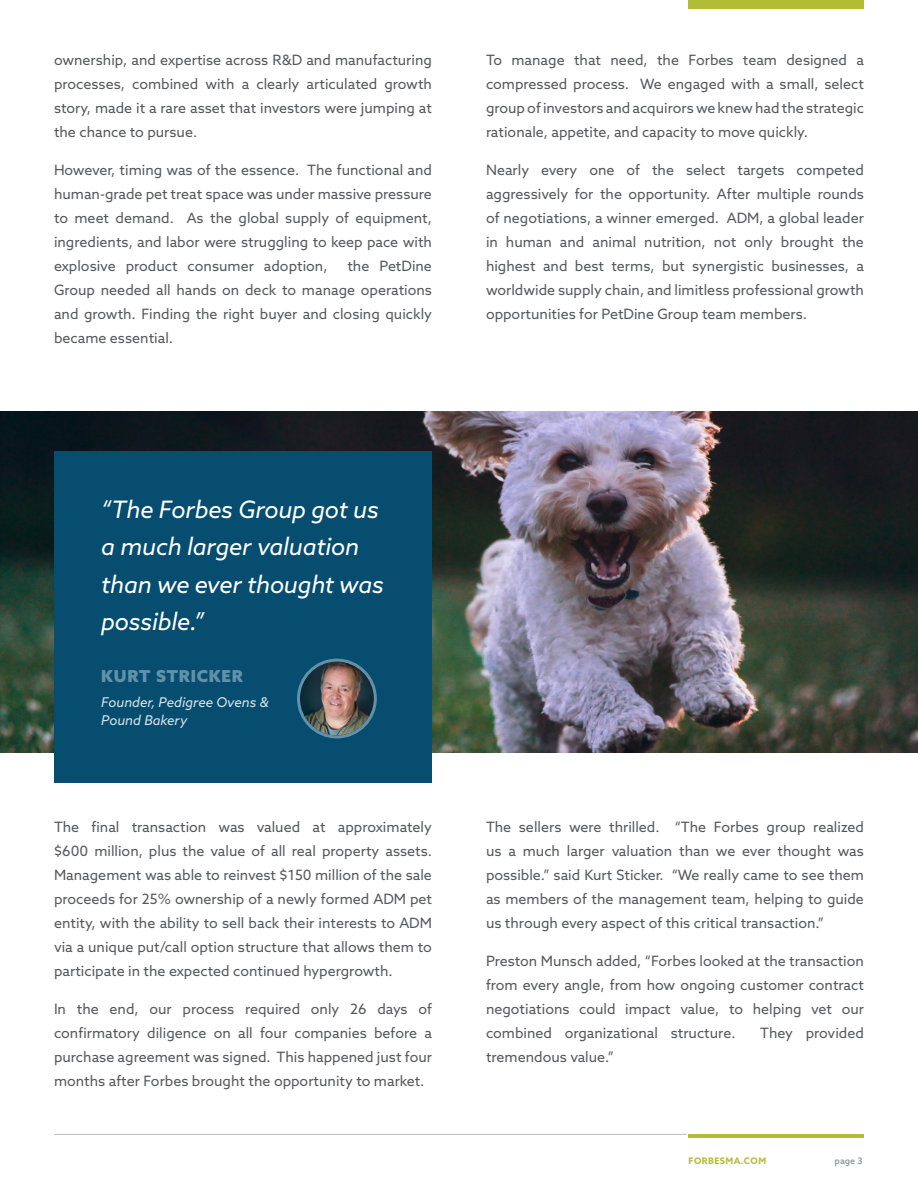
<style>
.page{position:relative;width:918px;height:1188px;background:#fff}
.page>*{position:absolute;margin:0;border:0;box-sizing:border-box;transform-origin:0 0}
.Testimonial_Box{font:italic 24px/37.5px "Azo Sans";letter-spacing:-.01em;color:#fff}
.Testimonial_Name{font:900 16.5px "Azo Sans";letter-spacing:.05em;color:#6192a9}
.t1{font:14.25px/24px "Azo Sans";color:#57585a;text-align:justify}
.Testimonial_Name-2{font:italic 13.5px/18px "Azo Sans";color:#dae3e9}
.t2{font:700 9px "Azo Sans";letter-spacing:.05em;color:#b3bc35}
.t3{font:500 9px "Azo Sans";color:#939598}
</style>
<div class="page">
<hr style="left:688px;top:1134px;width:176px;height:3px;background:#b3bc35">
<hr style="left:54px;top:1134px;width:633px;height:1px;background:#bcbdc0">
<div style="left:688px;top:0;width:176px;height:9px;background:#b3bc35"></div>
<img style="left:0;top:411px;width:918px;height:342px">
<div style="left:54px;top:452px;width:378px;height:331px;background:#074d70"></div>
<svg style="left:298px;top:660px;width:77px;height:77px"></svg>
<img style="left:300px;top:662px;width:74px;height:73px;border-radius:37px">
<div style="left:297px;top:659px;width:80px;height:79px;border:3px solid #6192a9;border-radius:50%"></div>
<p class="t1" style="left:54px;top:48px;width:380px">ownership, and expertise across R&amp;D and manufacturing processes, combined with a clearly articulated growth story, made it a rare asset that investors were jumping at the chance to pursue.</p>
<p class="t1" style="left:54px;top:158px;width:380px">However, timing was of the essence. The functional and human-grade pet treat space was under massive pressure to meet demand. As the global supply of equipment, ingredients, and labor were struggling to keep pace with explosive product consumer adoption,</p>
<p class="t1" style="left:54px;top:254px;width:380px;text-indent:293px">the PetDine Group needed all hands on deck to manage operations and growth. Finding the right buyer and closing quickly became essential.</p>
<p class="t1" style="left:486px;top:48px;width:380px">To manage that need, the Forbes team designed a compressed process. We engaged with a small, select group of investors and acquirors we knew had the strategic rationale, appetite, and capacity to move quickly.</p>
<p class="t1" style="left:486px;top:158px;width:380px">Nearly every one of the select targets competed aggressively for the opportunity. After multiple rounds of negotiations, a winner emerged. ADM, a global leader in human and animal nutrition, not only brought the highest and best terms, but synergistic businesses, a worldwide supply chain, and limitless professional growth opportunities for PetDine Group team members.</p>
<p class="Testimonial_Box" style="left:101px;top:490px;width:284px">“The Forbes Group got us a much larger valuation than we ever thought was possible.”</p>
<p class="Testimonial_Name" style="left:101px;top:665px;width:143px">KURT STRICKER</p>
<p class="Testimonial_Name-2" style="left:101px;top:693px;width:169px">Founder, Pedigree Ovens &amp;<br>Pound Bakery</p>
<p class="t1" style="left:54px;top:815px;width:380px">The final transaction was valued at approximately $600 million, plus the value of all real property assets.<br>Management was able to reinvest $150 million of the sale proceeds for 25% ownership of a newly formed ADM pet entity, with the ability to sell back their interests to ADM via a unique put/call option structure that allows them to participate in the expected continued hypergrowth.</p>
<p class="t1" style="left:54px;top:996px;width:380px">In the end, our process required only 26 days of confirmatory diligence on all four companies before a purchase agreement was signed. This happened just four months after Forbes brought the opportunity to market.</p>
<p class="t1" style="left:486px;top:815px;width:380px">The sellers were thrilled. “The Forbes group realized us a much larger valuation than we ever thought was possible.” said Kurt Sticker. “We really came to see them as members of the management team, helping to guide us through every aspect of this critical transaction.”</p>
<p class="t1" style="left:486px;top:948px;width:380px">Preston Munsch added, “Forbes looked at the transaction from every angle, from how ongoing customer contract negotiations could impact value, to helping vet our combined organizational structure.</p>
<p class="t1" style="left:760px;top:1020px;width:105px">They provided</p>
<p class="t1" style="left:486px;top:1044px;width:129px">tremendous value.”</p>
<p class="t2" style="left:688px;top:1155px;width:79px">FORBESMA.COM</p>
<p class="t3" style="left:835px;top:1155px;width:29px">page 3</p>
</div>
